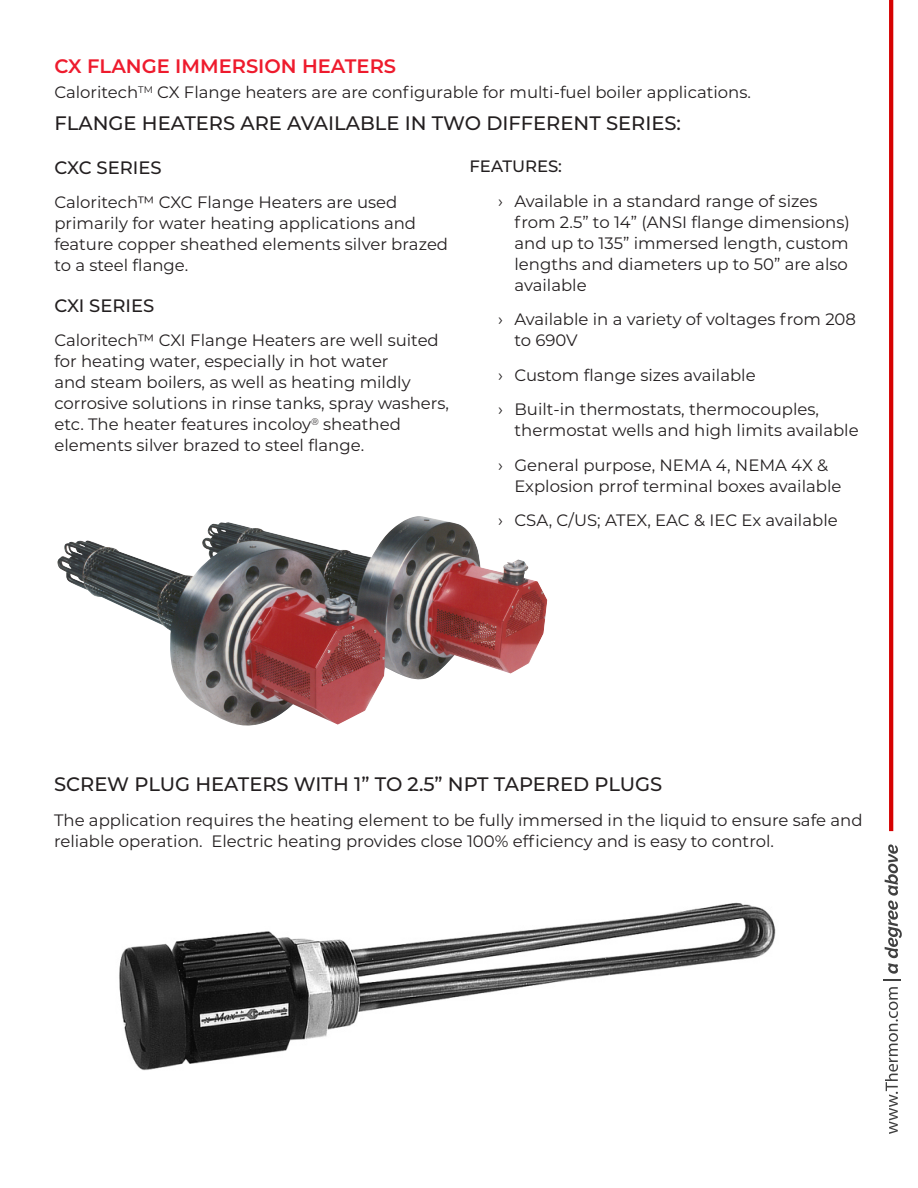
<style>
.page{position:relative;width:918px;height:1188px;background:#fff}
.page>*{position:absolute;margin:0;border:0;box-sizing:border-box;transform-origin:0 0}
.Paragraph_Style_2{font:500 19.5px "Montserrat";color:#231f20}
.Section_Headers{font:600 19.5px "Montserrat";color:#ee1b2d}
.Paragraph_Style_2-2{font:500 18px "Montserrat";color:#231f20}
.t1{font:16.5px/21px "Montserrat";color:#231f20}
.Paragraph_Style_2_copy{font:500 16.5px "Montserrat";color:#231f20}
</style>
<div class="page">
<img style="left:57px;top:516px;width:490px;height:210px">
<img style="left:119px;top:902px;width:657px;height:169px">
<svg style="left:885px;top:987px;width:13px;height:147px"></svg>
<svg style="left:883px;top:844px;width:19px;height:137px"></svg>
<hr style="left:889px;top:0;width:4px;height:831px;background:#d60000">
<p class="Section_Headers" style="left:54px;top:53px;width:343px">CX FLANGE IMMERSION HEATERS</p>
<p class="t1" style="left:54px;top:81px;width:698px">Caloritech<sup>TM</sup> CX Flange heaters are are configurable for multi-fuel boiler applications.</p>
<p class="Paragraph_Style_2" style="left:54px;top:109px;width:628px">FLANGE HEATERS ARE AVAILABLE IN TWO DIFFERENT SERIES:</p>
<p class="Paragraph_Style_2-2" style="left:54px;top:155px;width:109px">CXC SERIES</p>
<p class="t1" style="left:54px;top:191px;width:395px">Caloritech™ CXC Flange Heaters are used primarily for water heating applications and feature copper sheathed elements silver brazed to a steel flange.</p>
<p class="Paragraph_Style_2-2" style="left:54px;top:293px;width:101px">CXI SERIES</p>
<p class="t1" style="left:54px;top:329px;width:396px">Caloritech™ CXI Flange Heaters are well suited for heating water, especially in hot water<br>and steam boilers, as well as heating mildly corrosive solutions in rinse tanks, spray washers, etc. The heater features incoloy<sup>®</sup> sheathed elements silver brazed to steel flange.</p>
<p class="Paragraph_Style_2_copy" style="left:470px;top:155px;width:94px">FEATURES:</p>
<p class="t1" style="left:514px;top:190px;width:337px;text-indent:-16px">› Available in a standard range of sizes from 2.5” to 14” (ANSI flange dimensions) and up to 135” immersed length, custom lengths and diameters up to 50” are also available</p>
<p class="t1" style="left:514px;top:308px;width:343px;text-indent:-16px">› Available in a variety of voltages from 208 to 690V</p>
<p class="t1" style="left:498px;top:364px;width:259px">› Custom flange sizes available</p>
<p class="t1" style="left:514px;top:398px;width:346px;text-indent:-16px">› Built-in thermostats, thermocouples, thermostat wells and high limits available</p>
<p class="t1" style="left:514px;top:454px;width:328px;text-indent:-16px">› General purpose, NEMA 4, NEMA 4X &amp;<br>Explosion prrof terminal boxes available</p>
<p class="t1" style="left:498px;top:509px;width:341px">› CSA, C/US; ATEX, EAC &amp; IEC Ex available</p>
<p class="Paragraph_Style_2" style="left:54px;top:771px;width:610px">SCREW PLUG HEATERS WITH 1” TO 2.5” NPT TAPERED PLUGS</p>
<p class="t1" style="left:54px;top:809px;width:810px">The application requires the heating element to be fully immersed in the liquid to ensure safe and reliable operation. Electric heating provides close 100% efficiency and is easy to control.</p>
</div>
